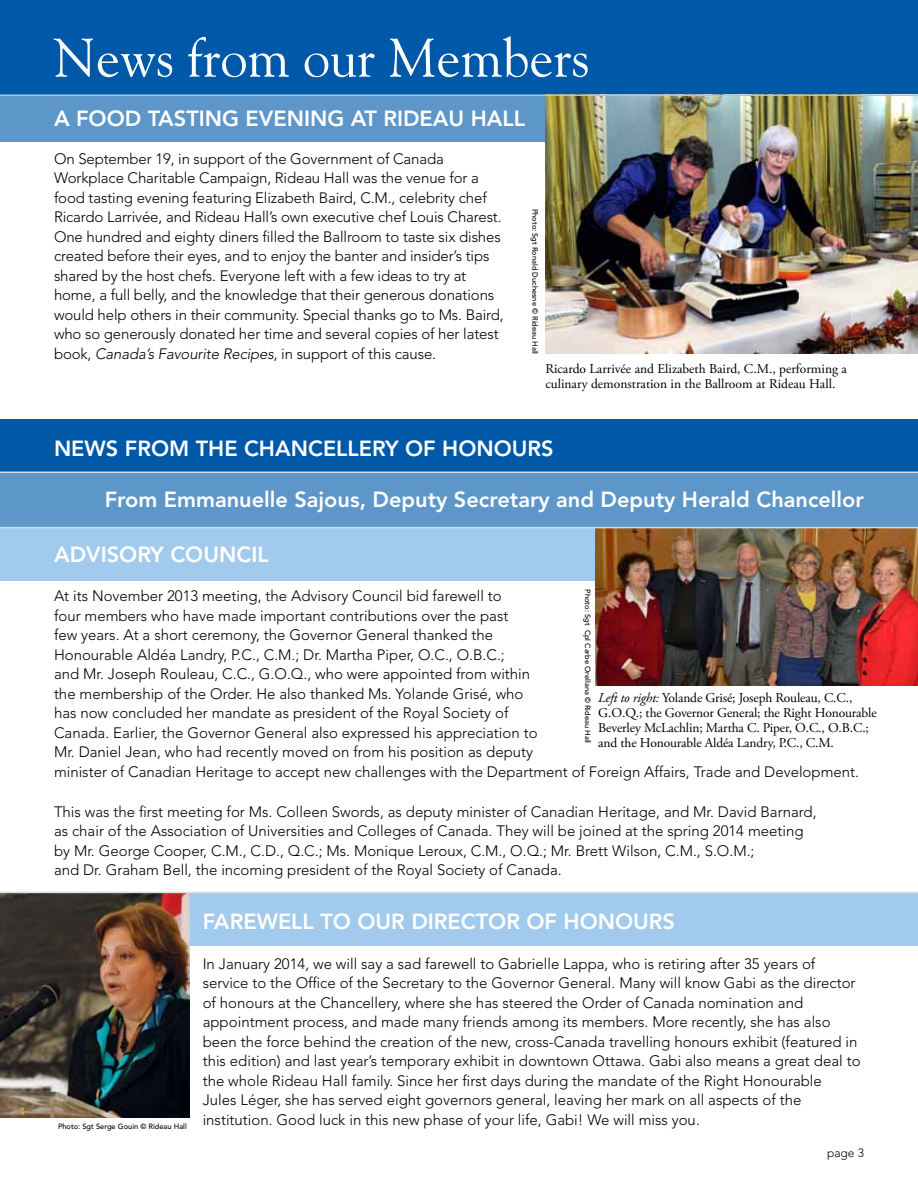
<style>
.page{position:relative;width:918px;height:1188px;background:#fff}
.page>*{position:absolute;margin:0;border:0;box-sizing:border-box;transform-origin:0 0}
.Members__Corner_Head{font:54px "Goudy Std";color:#fff}
.Header_in_Bar{font:800 21.75px "Avenir LT Std";color:#fff}
.body_text_sans{font:300 15px/19.5px "Avenir LT Std";color:#000}
.photo_caption{font:13.5px/15px "Adobe Garamond Pro";letter-spacing:-.01em;color:#000}
.t1{font:300 12px "Avenir LT Std";color:#000}
.Photographer{font:500 7.5px "Avenir LT Std";color:#000}
.s1{font-style:italic}
</style>
<div class="page">
<div style="left:0;top:527px;width:918px;height:54px;background:#a2caec"></div>
<div style="left:0;top:892px;width:918px;height:54px;background:#a2caec"></div>
<div style="left:0;top:94px;width:918px;height:48px;background:#5d97c9"></div>
<div style="left:0;top:419px;width:918px;height:54px;background:#0058a9"></div>
<div style="left:0;top:473px;width:918px;height:54px;background:#5d97c9"></div>
<div style="left:0;top:0;width:918px;height:94px;background:#0058a9"></div>
<img style="left:545px;top:96px;width:373px;height:258px">
<img style="left:596px;top:528px;width:322px;height:158px">
<img style="left:0;top:893px;width:189px;height:225px">
<hr style="left:0;top:527px;width:918px;height:1px;background:#d8dcdd">
<hr style="left:0;top:472px;width:918px;height:1px;background:#d8dcdd">
<hr style="left:0;top:94px;width:918px;height:2px;background:#a2caec">
<hr style="left:0;top:892px;width:918px;height:1px;background:#d8dcdd">
<p class="Members__Corner_Head" style="left:54px;top:24px;width:537px">News from our Members</p>
<p class="Header_in_Bar" style="left:54px;top:105px;width:473px">A FOOD TASTING EVENING AT RIDEAU HALL</p>
<p class="body_text_sans" style="left:54px;top:149px;width:451px">On September 19, in support of the Government of Canada Workplace Charitable Campaign, Rideau Hall was the venue for a food tasting evening featuring Elizabeth Baird, C.M., celebrity chef Ricardo Larrivée, and Rideau Hall’s own executive chef Louis Charest.<br>One hundred and eighty diners filled the Ballroom to taste six dishes created before their eyes, and to enjoy the banter and insider’s tips shared by the host chefs. Everyone left with a few ideas to try at home, a full belly, and the knowledge that their generous donations would help others in their community. Special thanks go to Ms. Baird, who so generously donated her time and several copies of her latest book, <span class="s1">Canada’s Favourite Recipes</span>, in support of this cause.</p>
<p class="photo_caption" style="left:545px;top:361px;width:303px">Ricardo Larrivée and Elizabeth Baird, C.M., performing a culinary demonstration in the Ballroom at Rideau Hall.</p>
<p class="Photographer" style="left:539px;top:209px;width:147px;rotate:90deg">Photo: Sgt Ronald Duchesne © Rideau Hall</p>
<p class="Header_in_Bar" style="left:54px;top:435px;width:501px">NEWS FROM THE CHANCELLERY OF HONOURS</p>
<p class="Header_in_Bar" style="left:105px;top:486px;width:761px">From Emmanuelle Sajous, Deputy Secretary and Deputy Herald Chancellor</p>
<p class="Header_in_Bar" style="left:54px;top:541px;width:216px">ADVISORY COUNCIL</p>
<p class="body_text_sans" style="left:54px;top:586px;width:807px">At its November 2013 meeting, the Advisory Council bid farewell to<br>four members who have made important contributions over the past<br>few years. At a short ceremony, the Governor General thanked the<br>Honourable Aldéa Landry, P.C., C.M.; Dr. Martha Piper, O.C., O.B.C.;<br>and Mr. Joseph Rouleau, C.C., G.O.Q., who were appointed from within<br>the membership of the Order. He also thanked Ms. Yolande Grisé, who<br>has now concluded her mandate as president of the Royal Society of<br>Canada. Earlier, the Governor General also expressed his appreciation to<br>Mr. Daniel Jean, who had recently moved on from his position as deputy<br>minister of Canadian Heritage to accept new challenges with the Department of Foreign Affairs, Trade and Development.</p>
<p class="body_text_sans" style="left:54px;top:802px;width:764px">This was the first meeting for Ms. Colleen Swords, as deputy minister of Canadian Heritage, and Mr. David Barnard, as chair of the Association of Universities and Colleges of Canada. They will be joined at the spring 2014 meeting by Mr. George Cooper, C.M., C.D., Q.C.; Ms. Monique Leroux, C.M., O.Q.; Mr. Brett Wilson, C.M., S.O.M.;<br>and Dr. Graham Bell, the incoming president of the Royal Society of Canada.</p>
<p class="Header_in_Bar" style="left:203px;top:909px;width:474px">FAREWELL TO OUR DIRECTOR OF HONOURS</p>
<p class="body_text_sans" style="left:203px;top:954px;width:659px">In January 2014, we will say a sad farewell to Gabrielle Lappa, who is retiring after 35 years of service to the Office of the Secretary to the Governor General. Many will know Gabi as the director of honours at the Chancellery, where she has steered the Order of Canada nomination and appointment process, and made many friends among its members. More recently, she has also been the force behind the creation of the new, cross-Canada travelling honours exhibit (featured in this edition) and last year’s temporary exhibit in downtown Ottawa. Gabi also means a great deal to the whole Rideau Hall family. Since her first days during the mandate of the Right Honourable<br>Jules Léger, she has served eight governors general, leaving her mark on all aspects of the institution. Good luck in this new phase of your life, Gabi! We will miss you.</p>
<p class="Photographer" style="left:592px;top:589px;width:155px;rotate:90deg">Photo: Sgt Cpl Carbe Orellana © Rideau Hall</p>
<p class="photo_caption" style="left:598px;top:690px;width:280px"><span class="s1">Left to right:</span> Yolande Grisé; Joseph Rouleau, C.C., G.O.Q.; the Governor General; the Right Honourable Beverley McLachlin; Martha C. Piper, O.C., O.B.C.; and the Honourable Aldéa Landry, P.C., C.M.</p>
<p class="Photographer" style="left:58px;top:1122px;width:130px">Photo: Sgt Serge Gouin © Rideau Hall</p>
<p class="t1" style="left:827px;top:1145px;width:38px">page 3</p>
</div>
